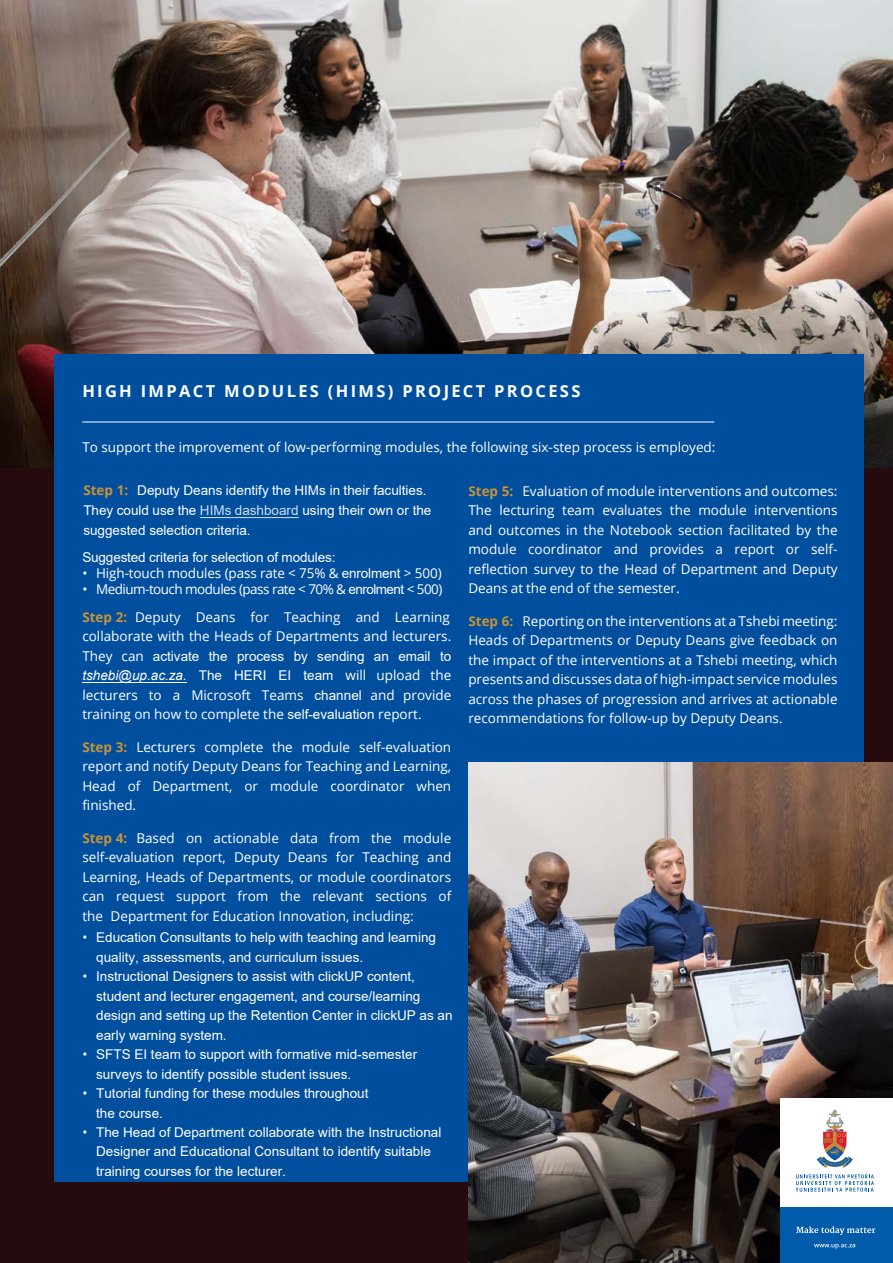
<style>
.page{position:relative;width:893px;height:1263px;background:#250b0e}
.page>*{position:absolute;margin:0;border:0;box-sizing:border-box;transform-origin:0 0}
.t1{font:700 16.5px "Open Sans";letter-spacing:.14em;color:#fff}
.t2{font:13.5px/19.5px "Open Sans";color:#fff;text-align:justify}
.t3{font:13.5px/19.5px "Arial";color:#fff}
.s1{font-weight:700;color:#c99236}
.s2{font-family:"Open Sans";font-weight:700;color:#c99236}
.s3{color:#cfdcee}
.s4{font-family:"Arial"}
.s5{font-family:"Open Sans"}
.s6{font-style:italic}
</style>
<div class="page">
<img style="left:0;top:0;width:893px;height:468px">
<div style="left:54px;top:354px;width:809px;height:828px;background:#004f9f"></div>
<img style="left:469px;top:763px;width:424px;height:500px">
<div style="left:780px;top:1098px;width:113px;height:165px;background:#fff"></div>
<div style="left:780px;top:1207px;width:113px;height:56px;background:#005baa"></div>
<svg style="left:796px;top:1174px;width:78px;height:18px"></svg>
<svg style="left:816px;top:1110px;width:37px;height:58px"></svg>
<svg style="left:814px;top:1244px;width:41px;height:5px"></svg>
<svg style="left:796px;top:1226px;width:79px;height:9px"></svg>
<hr style="left:200px;top:517px;width:99px;height:1px;background:#cfdcee">
<hr style="left:82px;top:682px;width:105px;height:1px;background:#fff">
<hr style="left:82px;top:422px;width:632px;height:1px;background:#fff">
<p class="t1" style="left:82px;top:379px;width:500px">HIGH IMPACT MODULES (HIMS) PROJECT PROCESS</p>
<p class="t2" style="left:82px;top:437px;width:635px">To support the improvement of low-performing modules, the following six-step process is employed:</p>
<p class="t2" style="left:468px;top:480px;width:371px"><span class="s1">Step 5:</span> Evaluation of module interventions and outcomes:<br>The lecturing team evaluates the module interventions and outcomes in the Notebook section facilitated by the module coordinator and provides a report or self&shy;reflection survey to the Head of Department and Deputy Deans at the end of the semester.</p>
<p class="t2" style="left:468px;top:610px;width:371px"><span class="s1">Step 6:</span> Reporting on the interventions at a Tshebi meeting:<br>Heads of Departments or Deputy Deans give feedback on the impact of the interventions at a Tshebi meeting, which presents and discusses data of high-impact service modules across the phases of progression and arrives at actionable recommendations for follow-up by Deputy Deans.</p>
<p class="t3" style="left:83px;top:481px;width:350px"><span class="s2">Step 1:</span> Deputy Deans identify the HIMs in their faculties.<br>They could use the <span class="s3">HIMs dashboard</span> using their own or the suggested selection criteria.</p>
<p class="t3" style="left:82px;top:547px;width:255px">Suggested criteria for selection of modules:</p>
<p class="t2" style="left:82px;top:563px;width:361px">• High-touch modules (pass rate &lt; 75% &amp; <span class="s4">enrolment</span> &gt; 500)</p>
<p class="t2" style="left:82px;top:575px;width:369px;line-height:27.5px">• Medium-touch modules (pass rate &lt; 70% &amp; <span class="s4">enrolment</span> &lt; 500)<br><span class="s1">Step 2:</span> Deputy Deans for Teaching and Learning</p>
<p class="t2" style="left:82px;top:626px;width:370px">collaborate with the Heads of Departments and lecturers.</p>
<p class="t3" style="left:82px;top:646px;width:370px"><span class="s5">They can</span> activate the process by sending an email to <span class="s6">tshebi@up.ac.za.</span> The HERI EI team <span class="s5">will upload the</span></p>
<p class="t2" style="left:82px;top:685px;width:370px">lecturers to a Microsoft Teams <span class="s4">channel</span> and provide training on how to complete the <span class="s4">self-evaluation</span> report.</p>
<p class="t2" style="left:82px;top:737px;width:370px"><span class="s1">Step 3:</span> Lecturers complete the module self-evaluation report and notify Deputy Deans for Teaching and Learning, Head of Department, or module coordinator when finished.</p>
<p class="t2" style="left:82px;top:828px;width:370px"><span class="s1">Step 4:</span> Based on actionable data from the module self-evaluation report, Deputy Deans for Teaching and Learning, Heads of Departments, or module coordinators can request support from the relevant sections of the Department for Education Innovation, including:</p>
<p class="t3" style="left:96px;top:927px;width:341px;text-indent:-14px"><span class="s5">•</span> Education Consultants to help with teaching and learning quality, assessments, and curriculum issues.</p>
<p class="t3" style="left:96px;top:966px;width:358px;text-indent:-14px"><span class="s5">•</span> Instructional Designers to assist with clickUP content, student and lecturer engagement, and course/learning design and setting up the Retention Center in clickUP as an early warning system.</p>
<p class="t3" style="left:96px;top:1044px;width:323px;text-indent:-14px"><span class="s5">•</span> SFTS EI team to support with formative mid-semester surveys to identify possible student issues.</p>
<p class="t3" style="left:96px;top:1083px;width:274px;text-indent:-14px"><span class="s5">•</span> Tutorial funding for these modules throughout the course.</p>
<p class="t3" style="left:96px;top:1122px;width:347px;text-indent:-14px"><span class="s5">•</span> The Head of Department collaborate with the Instructional<br>Designer and Educational Consultant to identify suitable training courses for the lecturer.</p>
</div>
